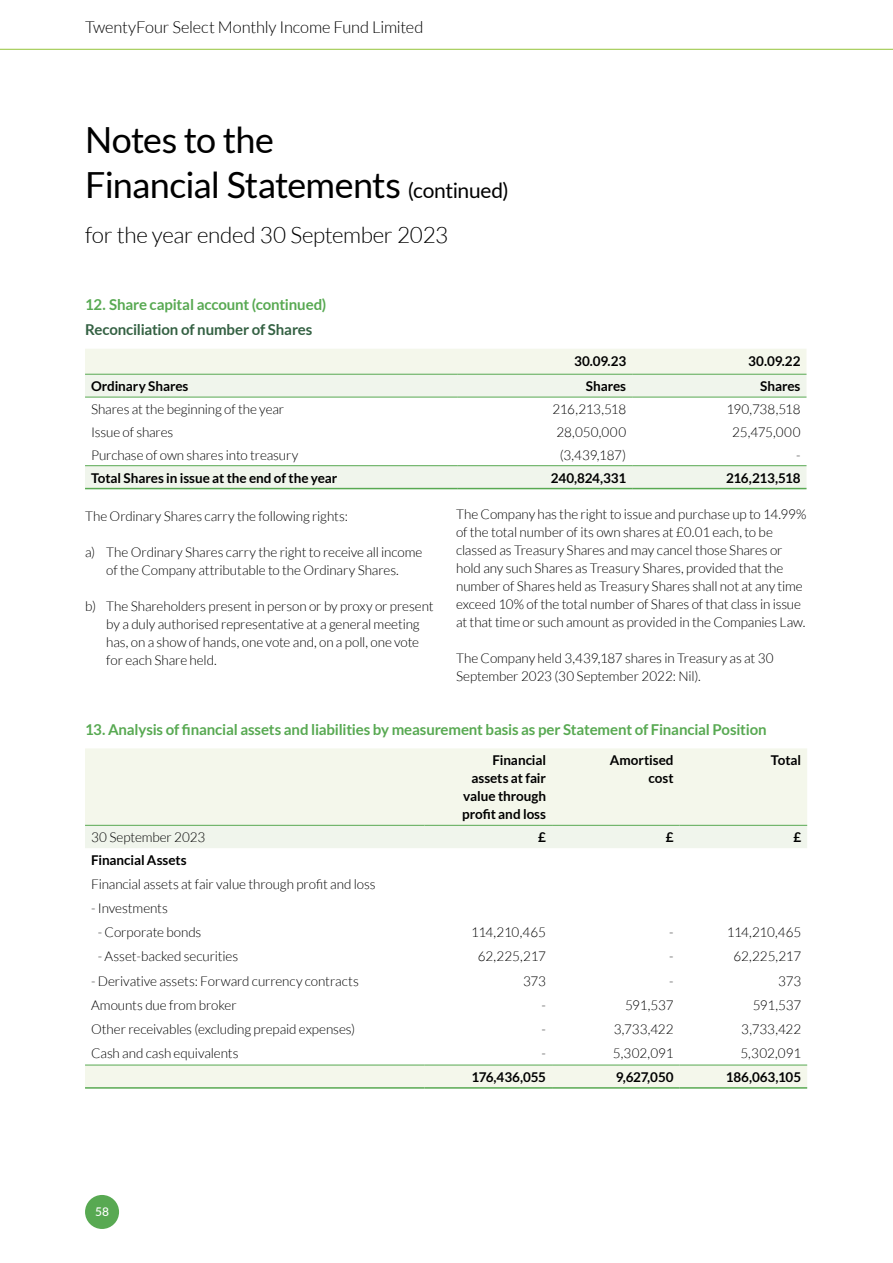
<style>
.page{position:relative;width:893px;height:1263px;background:#fff}
.page>*{position:absolute;margin:0;border:0;box-sizing:border-box;transform-origin:0 0}
.FrontCoverDocumentTitle{font:36px/45px "Lato";letter-spacing:-.02em;color:#000}
.FrontCoverDocumentTitle-2{font:300 22.5px "Lato";letter-spacing:-.015em;color:#000}
.FrontCoverDocumentTitle-3{font:300 16.5px "Lato";letter-spacing:-.015em;color:#000}
.FrontCoverDocumentTitle-4{font:700 15px "Lato";letter-spacing:-.01em;color:#58a952}
.FrontCoverDocumentTitle-5{font:700 15px "Lato";letter-spacing:-.01em;color:#346143}
.FrontCoverDocumentTitle-6{font:300 13.5px/18px "Lato";letter-spacing:-.01em;color:#000}
.FrontCoverDocumentTitle-7{font:700 13.5px "Lato";letter-spacing:-.005em;color:#000}
.FrontCoverDocumentTitle-8{font:300 13.5px "Lato";letter-spacing:-.03em;color:#000}
.FrontCoverDocumentTitle-9{font:700 13.5px "Lato";letter-spacing:-.025em;color:#000}
.FrontCoverDocumentTitle-10{font:500 12px "Lato";color:#fff}
.s1{font-size:21px}
</style>
<div class="page">
<hr style="left:0;top:49px;width:893px;height:1px;background:#94c43a">
<div style="left:85px;top:1195px;width:34px;height:34px;background:#58a952;border-radius:50%"></div>
<div style="left:85px;top:349px;width:721px;height:25px;background:#f4f7eb"></div>
<svg style="left:85px;top:375px;width:721px;height:113px"></svg>
<hr style="left:458px;top:374px;width:174px;height:1px;background:#58a952">
<hr style="left:632px;top:374px;width:174px;height:1px;background:#58a952">
<hr style="left:458px;top:397px;width:174px;height:1px;background:#58a952">
<hr style="left:632px;top:397px;width:174px;height:1px;background:#58a952">
<hr style="left:85px;top:465px;width:373px;height:1px;background:#58a952">
<hr style="left:458px;top:465px;width:174px;height:1px;background:#58a952">
<hr style="left:632px;top:465px;width:174px;height:1px;background:#58a952">
<hr style="left:85px;top:488px;width:373px;height:1px;background:#58a952">
<hr style="left:458px;top:488px;width:174px;height:1px;background:#58a952">
<hr style="left:632px;top:488px;width:174px;height:1px;background:#58a952">
<hr style="left:85px;top:374px;width:373px;height:1px;background:#58a952">
<hr style="left:85px;top:397px;width:373px;height:1px;background:#58a952">
<svg style="left:85px;top:748px;width:722px;height:339px"></svg>
<div style="left:85px;top:826px;width:722px;height:22px;background:#f0f5ec"></div>
<hr style="left:85px;top:825px;width:339px;height:1px;background:#58a952">
<hr style="left:424px;top:825px;width:128px;height:1px;background:#58a952">
<hr style="left:552px;top:825px;width:128px;height:1px;background:#58a952">
<hr style="left:680px;top:825px;width:127px;height:1px;background:#58a952">
<hr style="left:85px;top:1065px;width:339px;height:1px;background:#58a952">
<hr style="left:424px;top:1065px;width:128px;height:1px;background:#58a952">
<hr style="left:552px;top:1065px;width:128px;height:1px;background:#58a952">
<hr style="left:680px;top:1065px;width:127px;height:1px;background:#58a952">
<hr style="left:85px;top:1087px;width:339px;height:2px;background:#58a952">
<hr style="left:424px;top:1087px;width:128px;height:2px;background:#58a952">
<hr style="left:552px;top:1087px;width:128px;height:2px;background:#58a952">
<hr style="left:680px;top:1087px;width:127px;height:2px;background:#58a952">
<p class="FrontCoverDocumentTitle-3" style="left:85px;top:18px;width:340px">TwentyFour Select Monthly Income Fund Limited</p>
<p class="FrontCoverDocumentTitle" style="left:85px;top:118px;width:425px">Notes to the<br>Financial Statements <span class="s1">(continued)</span></p>
<p class="FrontCoverDocumentTitle-2" style="left:85px;top:223px;width:365px">for the year ended 30 September 2023</p>
<p class="FrontCoverDocumentTitle-4" style="left:85px;top:296px;width:243px">12. Share capital account (continued)</p>
<p class="FrontCoverDocumentTitle-5" style="left:85px;top:321px;width:229px">Reconciliation of number of Shares</p>
<p class="FrontCoverDocumentTitle-7" style="left:574px;top:353px;width:54px">30.09.23</p>
<p class="FrontCoverDocumentTitle-7" style="left:748px;top:353px;width:54px">30.09.22</p>
<p class="FrontCoverDocumentTitle-7" style="left:91px;top:378px;width:99px">Ordinary Shares</p>
<p class="FrontCoverDocumentTitle-7" style="left:586px;top:378px;width:42px">Shares</p>
<p class="FrontCoverDocumentTitle-7" style="left:760px;top:378px;width:42px">Shares</p>
<p class="FrontCoverDocumentTitle-6" style="left:91px;top:400px;width:195px">Shares at the beginning of the year</p>
<p class="FrontCoverDocumentTitle-8" style="left:552px;top:402px;width:75px">216,213,518</p>
<p class="FrontCoverDocumentTitle-6" style="left:726px;top:400px;width:76px">190,738,518</p>
<p class="FrontCoverDocumentTitle-6" style="left:91px;top:423px;width:84px">Issue of shares</p>
<p class="FrontCoverDocumentTitle-6" style="left:556px;top:423px;width:71px">28,050,000</p>
<p class="FrontCoverDocumentTitle-6" style="left:732px;top:423px;width:70px">25,475,000</p>
<p class="FrontCoverDocumentTitle-6" style="left:91px;top:446px;width:209px">Purchase of own shares into treasury</p>
<p class="FrontCoverDocumentTitle-6" style="left:560px;top:446px;width:68px">(3,439,187)</p>
<p class="FrontCoverDocumentTitle-6" style="left:796px;top:446px;width:6px">-</p>
<p class="FrontCoverDocumentTitle-7" style="left:91px;top:470px;width:248px">Total Shares in issue at the end of the year</p>
<p class="FrontCoverDocumentTitle-9" style="left:551px;top:470px;width:77px">240,824,331</p>
<p class="FrontCoverDocumentTitle-9" style="left:726px;top:470px;width:76px">216,213,518</p>
<p class="FrontCoverDocumentTitle-6" style="left:85px;top:507px;width:264px">The Ordinary Shares carry the following rights:</p>
<p class="FrontCoverDocumentTitle-6" style="left:85px;top:543px;width:339px;text-align:center">a) The Ordinary Shares carry the right to receive all income of the Company attributable to the Ordinary Shares.</p>
<p class="FrontCoverDocumentTitle-6" style="left:106px;top:597px;width:329px;text-indent:-21px">b) The Shareholders present in person or by proxy or present by a duly authorised representative at a general meeting has, on a show of hands, one vote and, on a poll, one vote for each Share held.</p>
<p class="FrontCoverDocumentTitle-6" style="left:456px;top:505px;width:352px">The Company has the right to issue and purchase up to 14.99% of the total number of its own shares at £0.01 each, to be classed as Treasury Shares and may cancel those Shares or hold any such Shares as Treasury Shares, provided that the number of Shares held as Treasury Shares shall not at any time exceed 10% of the total number of Shares of that class in issue at that time or such amount as provided in the Companies Law.</p>
<p class="FrontCoverDocumentTitle-6" style="left:456px;top:649px;width:319px">The Company held 3,439,187 shares in Treasury as at 30<br>September 2023 (30 September 2022: Nil).</p>
<p class="FrontCoverDocumentTitle-4" style="left:85px;top:721px;width:683px">13. Analysis of financial assets and liabilities by measurement basis as per Statement of Financial Position</p>
<p class="FrontCoverDocumentTitle-7" style="left:492px;top:753px;width:55px">Financial</p>
<p class="FrontCoverDocumentTitle-7" style="left:471px;top:771px;width:76px">assets at fair</p>
<p class="FrontCoverDocumentTitle-7" style="left:463px;top:789px;width:84px">value through</p>
<p class="FrontCoverDocumentTitle-7" style="left:462px;top:807px;width:85px">profit and loss</p>
<p class="FrontCoverDocumentTitle-7" style="left:610px;top:753px;width:65px">Amortised</p>
<p class="FrontCoverDocumentTitle-7" style="left:648px;top:771px;width:27px">cost</p>
<p class="FrontCoverDocumentTitle-7" style="left:771px;top:753px;width:32px">Total</p>
<p class="FrontCoverDocumentTitle-6" style="left:91px;top:828px;width:116px">30 September 2023</p>
<p class="FrontCoverDocumentTitle-7" style="left:538px;top:829px;width:9px">£</p>
<p class="FrontCoverDocumentTitle-7" style="left:666px;top:829px;width:9px">£</p>
<p class="FrontCoverDocumentTitle-7" style="left:793px;top:829px;width:9px">£</p>
<p class="FrontCoverDocumentTitle-7" style="left:91px;top:852px;width:97px">Financial Assets</p>
<p class="FrontCoverDocumentTitle-6" style="left:91px;top:875px;width:286px">Financial assets at fair value through profit and loss</p>
<p class="FrontCoverDocumentTitle-6" style="left:91px;top:899px;width:78px">- Investments</p>
<p class="FrontCoverDocumentTitle-6" style="left:98px;top:923px;width:105px">- Corporate bonds</p>
<p class="FrontCoverDocumentTitle-6" style="left:471px;top:923px;width:77px">114,210,465</p>
<p class="FrontCoverDocumentTitle-6" style="left:669px;top:923px;width:6px">-</p>
<p class="FrontCoverDocumentTitle-8" style="left:727px;top:925px;width:76px">114,210,465</p>
<p class="FrontCoverDocumentTitle-6" style="left:98px;top:948px;width:142px">- Asset-backed securities</p>
<p class="FrontCoverDocumentTitle-6" style="left:478px;top:948px;width:70px">62,225,217</p>
<p class="FrontCoverDocumentTitle-6" style="left:669px;top:948px;width:6px">-</p>
<p class="FrontCoverDocumentTitle-6" style="left:734px;top:948px;width:69px">62,225,217</p>
<p class="FrontCoverDocumentTitle-6" style="left:91px;top:972px;width:269px">- Derivative assets: Forward currency contracts</p>
<p class="FrontCoverDocumentTitle-6" style="left:523px;top:972px;width:25px">373</p>
<p class="FrontCoverDocumentTitle-6" style="left:669px;top:972px;width:6px">-</p>
<p class="FrontCoverDocumentTitle-6" style="left:778px;top:972px;width:24px">373</p>
<p class="FrontCoverDocumentTitle-6" style="left:91px;top:996px;width:147px">Amounts due from broker</p>
<p class="FrontCoverDocumentTitle-6" style="left:542px;top:996px;width:6px">-</p>
<p class="FrontCoverDocumentTitle-6" style="left:625px;top:996px;width:50px">591,537</p>
<p class="FrontCoverDocumentTitle-6" style="left:753px;top:996px;width:50px">591,537</p>
<p class="FrontCoverDocumentTitle-6" style="left:91px;top:1020px;width:266px">Other receivables (excluding prepaid expenses)</p>
<p class="FrontCoverDocumentTitle-6" style="left:542px;top:1020px;width:6px">-</p>
<p class="FrontCoverDocumentTitle-6" style="left:614px;top:1020px;width:61px">3,733,422</p>
<p class="FrontCoverDocumentTitle-6" style="left:741px;top:1020px;width:61px">3,733,422</p>
<p class="FrontCoverDocumentTitle-6" style="left:91px;top:1044px;width:149px">Cash and cash equivalents</p>
<p class="FrontCoverDocumentTitle-6" style="left:542px;top:1044px;width:6px">-</p>
<p class="FrontCoverDocumentTitle-6" style="left:613px;top:1044px;width:62px">5,302,091</p>
<p class="FrontCoverDocumentTitle-6" style="left:740px;top:1044px;width:62px">5,302,091</p>
<p class="FrontCoverDocumentTitle-7" style="left:471px;top:1069px;width:76px">176,436,055</p>
<p class="FrontCoverDocumentTitle-7" style="left:616px;top:1069px;width:59px">9,627,050</p>
<p class="FrontCoverDocumentTitle-7" style="left:726px;top:1069px;width:77px">186,063,105</p>
<p class="FrontCoverDocumentTitle-10" style="left:95px;top:1203px;width:15px">58</p>
</div>
